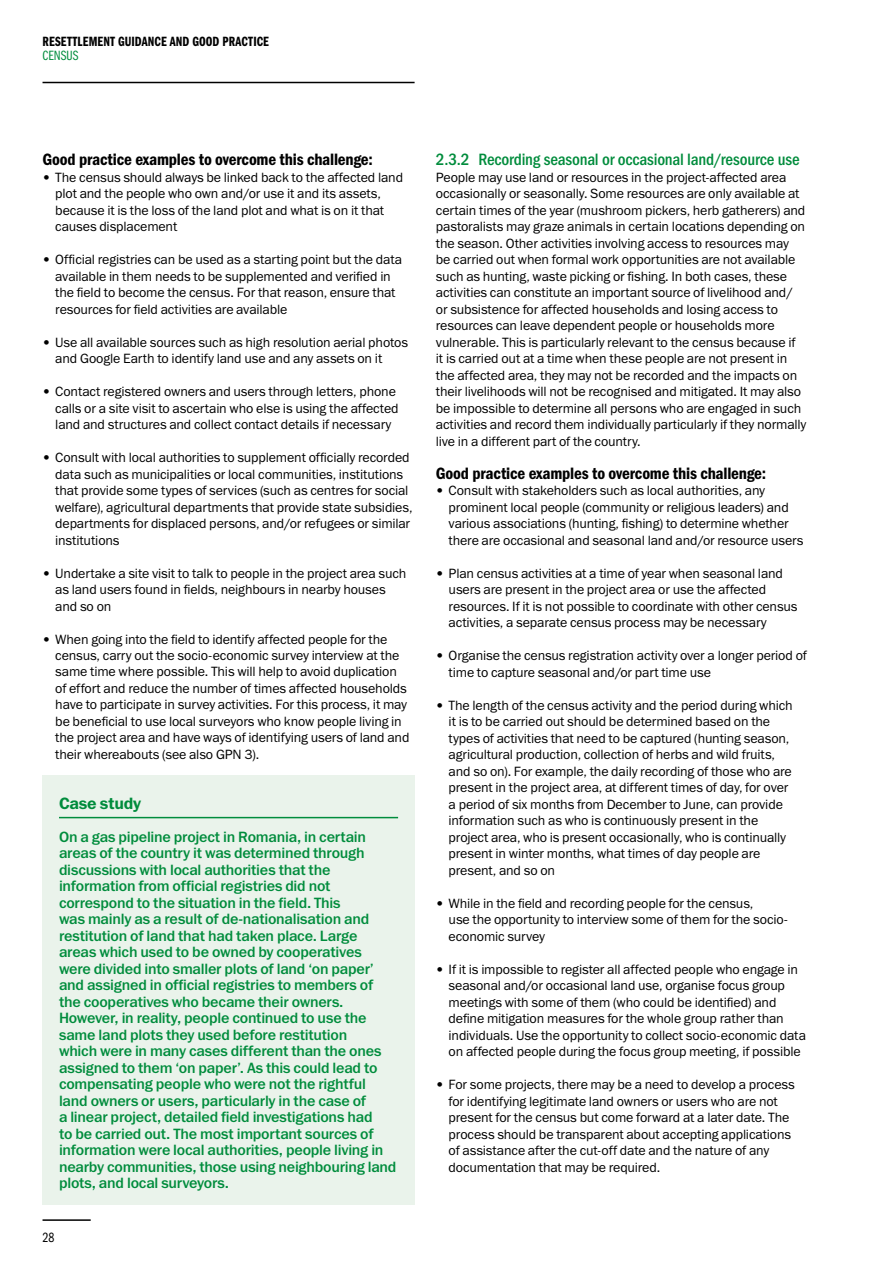
<style>
.page{position:relative;width:893px;height:1263px;background:#fff}
.page>*{position:absolute;margin:0;border:0;box-sizing:border-box;transform-origin:0 0}
.t1{font:16.5px "Franklin Gothic Demi Cond ITC";letter-spacing:-.01em;color:#000}
.t2{font:16.5px "Franklin Gothic Medi Cond ITC";letter-spacing:-.01em;color:#008c3c}
.t3{font:16.5px "Franklin Gothic Demi ITC";letter-spacing:-.015em;color:#008c3c}
.t4{font:15px/16.5px "Franklin Gothic Medium ITC";letter-spacing:-.015em;color:#008c3c}
.t5{font:13.5px/16.5px "Franklin Gothic Book ITC";letter-spacing:-.01em;color:#000}
.t6{font:13.5px "Franklin Gothic Demi Cmp ITC";letter-spacing:.01em;color:#000}
.t7{font:13.5px "Franklin Gothic Book Cmp ITC";letter-spacing:.01em;color:#008c3c}
.t8{font:13.5px "Franklin Gothic Book Cmp ITC";color:#000}
</style>
<div class="page">
<hr style="left:43px;top:1219px;width:48px;height:2px;background:#000">
<hr style="left:43px;top:82px;width:372px;height:1px;background:#000">
<div style="left:43px;top:776px;width:372px;height:429px;background:#eaf3eb"></div>
<hr style="left:59px;top:817px;width:339px;height:1px;background:#008c3c">
<p class="t6" style="left:43px;top:34px;width:228px">RESETTLEMENT GUIDANCE AND GOOD PRACTICE</p>
<p class="t7" style="left:43px;top:48px;width:38px">CENSUS</p>
<p class="t1" style="left:43px;top:150px;width:332px">Good practice examples to overcome this challenge:</p>
<p class="t5" style="left:55px;top:168px;width:349px;text-indent:-13px">• The census should always be linked back to the affected land plot and the people who own and/or use it and its assets, because it is the loss of the land plot and what is on it that causes displacement</p>
<p class="t5" style="left:55px;top:251px;width:348px;text-indent:-13px">• Official registries can be used as a starting point but the data available in them needs to be supplemented and verified in the field to become the census. For that reason, ensure that resources for field activities are available</p>
<p class="t5" style="left:55px;top:333px;width:354px;text-indent:-13px">• Use all available sources such as high resolution aerial photos and Google Earth to identify land use and any assets on it</p>
<p class="t5" style="left:55px;top:383px;width:345px;text-indent:-13px">• Contact registered owners and users through letters, phone calls or a site visit to ascertain who else is using the affected land and structures and collect contact details if necessary</p>
<p class="t5" style="left:55px;top:449px;width:359px;text-indent:-13px">• Consult with local authorities to supplement officially recorded data such as municipalities or local communities, institutions that provide some types of services (such as centres for social welfare), agricultural departments that provide state subsidies, departments for displaced persons, and/or refugees or similar institutions</p>
<p class="t5" style="left:55px;top:564px;width:353px;text-indent:-13px">• Undertake a site visit to talk to people in the project area such as land users found in fields, neighbours in nearby houses and so on</p>
<p class="t5" style="left:55px;top:630px;width:356px;text-indent:-13px">• When going into the field to identify affected people for the census, carry out the socio-economic survey interview at the same time where possible. This will help to avoid duplication of effort and reduce the number of times affected households have to participate in survey activities. For this process, it may be beneficial to use local surveyors who know people living in the project area and have ways of identifying users of land and their whereabouts (see also GPN 3).</p>
<p class="t3" style="left:59px;top:793px;width:84px">Case study</p>
<p class="t4" style="left:59px;top:828px;width:339px">On a gas pipeline project in Romania, in certain areas of the country it was determined through discussions with local authorities that the information from official registries did not correspond to the situation in the field. This<br>was mainly as a result of de-nationalisation and restitution of land that had taken place. Large areas which used to be owned by cooperatives were divided into smaller plots of land ‘on paper’ and assigned in official registries to members of the cooperatives who became their owners.<br>However, in reality, people continued to use the same land plots they used before restitution<br>which were in many cases different than the ones assigned to them ‘on paper’. As this could lead to compensating people who were not the rightful land owners or users, particularly in the case of<br>a linear project, detailed field investigations had<br>to be carried out. The most important sources of information were local authorities, people living in nearby communities, those using neighbouring land plots, and local surveyors.</p>
<p class="t8" style="left:43px;top:1230px;width:13px">28</p>
<p class="t2" style="left:436px;top:150px;width:365px">2.3.2 Recording seasonal or occasional land/resource use</p>
<p class="t5" style="left:436px;top:168px;width:372px">People may use land or resources in the project-affected area occasionally or seasonally. Some resources are only available at certain times of the year (mushroom pickers, herb gatherers) and pastoralists may graze animals in certain locations depending on the season. Other activities involving access to resources may be carried out when formal work opportunities are not available such as hunting, waste picking or fishing. In both cases, these activities can constitute an important source of livelihood and/ or subsistence for affected households and losing access to resources can leave dependent people or households more vulnerable. This is particularly relevant to the census because if it is carried out at a time when these people are not present in the affected area, they may not be recorded and the impacts on their livelihoods will not be recognised and mitigated. It may also be impossible to determine all persons who are engaged in such activities and record them individually particularly if they normally live in a different part of the country.</p>
<p class="t1" style="left:436px;top:463px;width:332px">Good practice examples to overcome this challenge:</p>
<p class="t5" style="left:449px;top:482px;width:356px;text-indent:-13px">• Consult with stakeholders such as local authorities, any prominent local people (community or religious leaders) and various associations (hunting, fishing) to determine whether there are occasional and seasonal land and/or resource users</p>
<p class="t5" style="left:449px;top:564px;width:350px;text-indent:-13px">• Plan census activities at a time of year when seasonal land users are present in the project area or use the affected resources. If it is not possible to coordinate with other census activities, a separate census process may be necessary</p>
<p class="t5" style="left:449px;top:647px;width:360px;text-indent:-13px">• Organise the census registration activity over a longer period of time to capture seasonal and/or part time use</p>
<p class="t5" style="left:449px;top:696px;width:346px;text-indent:-13px">• The length of the census activity and the period during which it is to be carried out should be determined based on the types of activities that need to be captured (hunting season, agricultural production, collection of herbs and wild fruits, and so on). For example, the daily recording of those who are present in the project area, at different times of day, for over a period of six months from December to June, can provide information such as who is continuously present in the project area, who is present occasionally, who is continually present in winter months, what times of day people are present, and so on</p>
<p class="t5" style="left:449px;top:894px;width:341px;text-indent:-13px">• While in the field and recording people for the census,<br>use the opportunity to interview some of them for the socio&shy;economic survey</p>
<p class="t5" style="left:449px;top:960px;width:359px;text-indent:-13px">• If it is impossible to register all affected people who engage in seasonal and/or occasional land use, organise focus group meetings with some of them (who could be identified) and define mitigation measures for the whole group rather than individuals. Use the opportunity to collect socio-economic data on affected people during the focus group meeting, if possible</p>
<p class="t5" style="left:449px;top:1076px;width:348px;text-indent:-13px">• For some projects, there may be a need to develop a process for identifying legitimate land owners or users who are not present for the census but come forward at a later date. The process should be transparent about accepting applications of assistance after the cut-off date and the nature of any documentation that may be required.</p>
</div>
